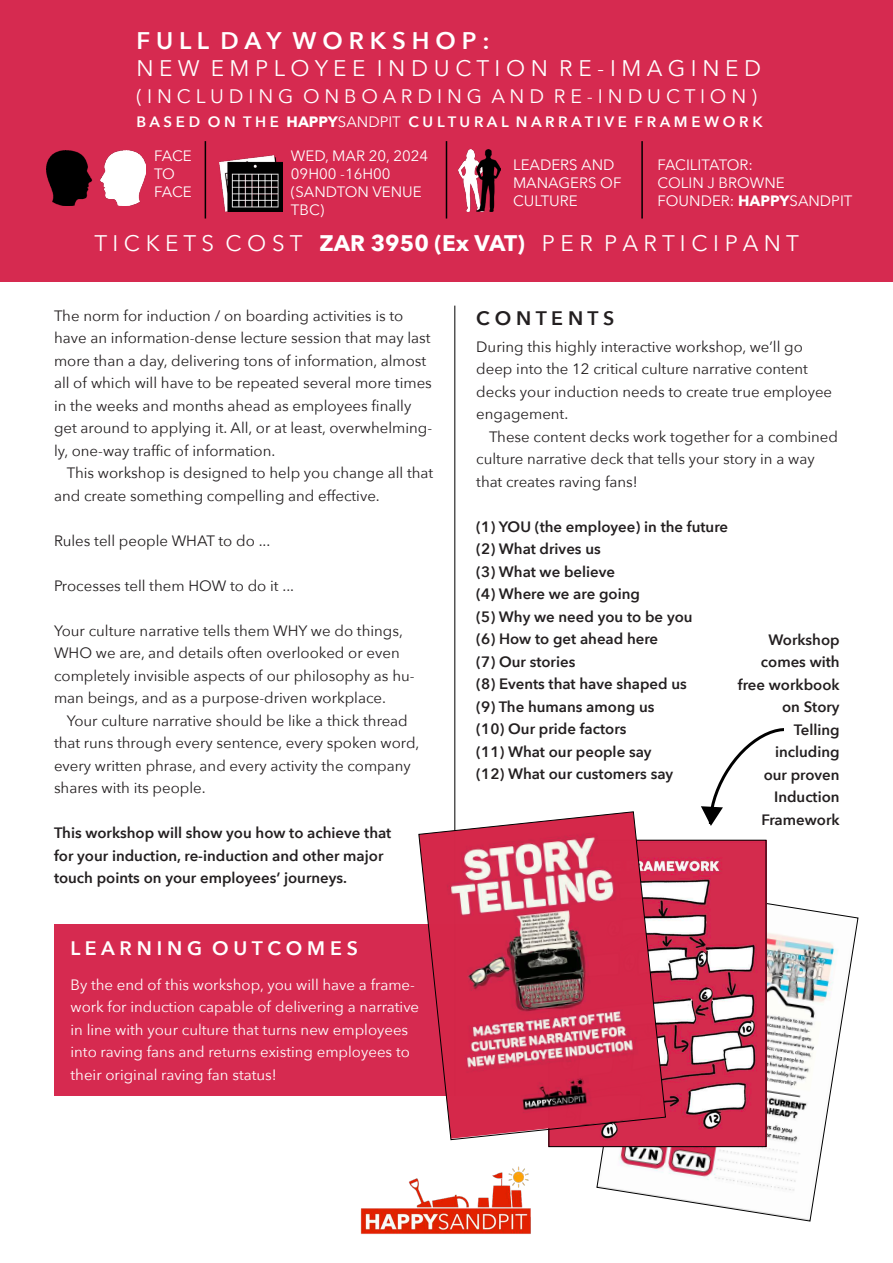
<style>
.page{position:relative;width:893px;height:1263px;background:#fff}
.page>*{position:absolute;margin:0;border:0;box-sizing:border-box;transform-origin:0 0}
.t1{font:600 24px "Avenir Next";color:#fff}
.t2{font:22.5px "Avenir Next";color:#fff}
.t3{font:19.5px "Avenir Next";color:#fff}
.t4{font:600 19.5px "Avenir Next";color:#fff}
.t5{font:600 19.5px "Avenir Next";color:#231f20}
.t6{font:15px/22.5px "Avenir Next";color:#231f20}
.t7{font:600 15px/22.5px "Avenir Next";color:#231f20}
.t8{font:15px/18px "Avenir Next";color:#fff}
.t9{font:600 15px "Avenir Next";color:#fff}
.t10{font:15px/18px "Avenir Next";letter-spacing:-.02em;color:#fff}
.s1{font-weight:700}
.s2{font-weight:400}
</style>
<div class="page">
<div style="left:54px;top:924px;width:619px;height:172px;background:#d62a50"></div>
<svg style="left:701px;top:728px;width:83px;height:143px"></svg>
<svg style="left:596px;top:883px;width:263px;height:339px"></svg>
<img style="left:550px;top:842px;width:214px;height:303px">
<div style="left:0;top:0;width:893px;height:282px;background:#d62a50"></div>
<img style="left:459px;top:149px;width:42px;height:63px">
<img style="left:220px;top:156px;width:62px;height:55px">
<hr style="left:205px;top:141px;width:1px;height:78px;background:#000">
<hr style="left:446px;top:141px;width:1px;height:78px;background:#000">
<hr style="left:641px;top:141px;width:2px;height:78px;background:#000">
<hr style="left:454px;top:306px;width:1px;height:790px;background:#000">
<img style="left:360px;top:1140px;width:171px;height:94px">
<img style="left:46px;top:151px;width:100px;height:54px">
<svg style="left:418px;top:811px;width:248px;height:329px"></svg>
<h1 class="t1" style="left:136px;top:31px;width:355px">F U L L D A Y W O R K S H O P :</h1>
<h2 class="t2" style="left:136px;top:59px;width:626px">N E W E M P L O Y E E I N D U C T I O N R E - I M A G I N E D</h2>
<h3 class="t3" style="left:136px;top:88px;width:622px">( I N C L U D I N G O N B O A R D I N G A N D R E - I N D U C T I O N )</h3>
<p class="t9" style="left:136px;top:116px;width:628px">B A S E D O N T H E <span class="s1">HAPPY</span><span class="s2">SANDPIT</span> C U L T U R A L N A R R A T I V E F R A M E W O R K</p>
<p class="t10" style="left:154px;top:148px;width:39px">FACE<br>TO<br>FACE</p>
<p class="t8" style="left:291px;top:148px;width:139px">WED, MAR 20, 2024<br>09H00 -16H00 (SANDTON VENUE<br>TBC)</p>
<p class="t8" style="left:513px;top:157px;width:110px">LEADERS AND<br>MANAGERS OF<br>CULTURE</p>
<p class="t8" style="left:657px;top:157px;width:197px">FACILITATOR:<br>COLIN J BROWNE<br>FOUNDER: <span class="s1">HAPPY</span>SANDPIT</p>
<h2 class="t2" style="left:94px;top:234px;width:706px">T I C K E T S C O S T <span class="s1">ZAR 3950 (Ex VAT)</span> P E R P A R T I C I P A N T</h2>
<p class="t6" style="left:54px;top:306px;width:380px">The norm for induction / on boarding activities is to have an information-dense lecture session that may last more than a day, delivering tons of information, almost all of which will have to be repeated several more times in the weeks and months ahead as employees 昀椀nally get around to applying it. All, or at least, overwhelming&shy;ly, one-way traf昀椀c of information.</p>
<p class="t6" style="left:54px;top:463px;width:381px;text-indent:13px">This workshop is designed to help you change all that and create something compelling and effective.</p>
<p class="t6" style="left:54px;top:531px;width:218px">Rules tell people WHAT to do ...</p>
<p class="t6" style="left:54px;top:576px;width:242px">Processes tell them HOW to do it ...</p>
<p class="t6" style="left:54px;top:621px;width:362px">Your culture narrative tells them WHY we do things, WHO we are, and details often overlooked or even completely invisible aspects of our philosophy as hu&shy;man beings, and as a purpose-driven workplace.</p>
<p class="t6" style="left:54px;top:711px;width:367px;text-indent:13px">Your culture narrative should be like a thick thread that runs through every sentence, every spoken word, every written phrase, and every activity the company shares with its people.</p>
<p class="t7" style="left:54px;top:823px;width:339px">This workshop will show you how to achieve that for your induction, re-induction and other major touch points on your employees’ journeys.</p>
<h3 class="t4" style="left:70px;top:940px;width:289px">L E A R N I N G O U T C O M E S</h3>
<p class="t8" style="left:70px;top:974px;width:350px;line-height:22.5px">By the end of this workshop, you will have a frame&shy;work for induction capable of delivering a narrative in line with your culture that turns new employees into raving fans and returns existing employees to their original raving fan status!</p>
<h3 class="t5" style="left:476px;top:310px;width:140px">C O N T E N T S</h3>
<p class="t6" style="left:476px;top:336px;width:357px">During this highly interactive workshop, we’ll go deep into the 12 critical culture narrative content decks your induction needs to create true employee engagement.</p>
<p class="t6" style="left:476px;top:426px;width:363px;text-indent:13px">These content decks work together for a combined culture narrative deck that tells your story in a way that creates raving fans!</p>
<p class="t7" style="left:476px;top:516px;width:253px">(1) YOU (the employee) in the future (2) What drives us<br>(3) What we believe<br>(4) Where we are going<br>(5) Why we need you to be you<br>(6) How to get ahead here<br>(7) Our stories<br>(8) Events that have shaped us<br>(9) The humans among us<br>(10) Our pride factors<br>(11) What our people say<br>(12) What our customers say</p>
<p class="t7" style="left:738px;top:630px;width:103px;text-align:right">Workshop comes with free workbook on Story<br>Telling including<br>our proven<br>Induction<br>Framework</p>
</div>
